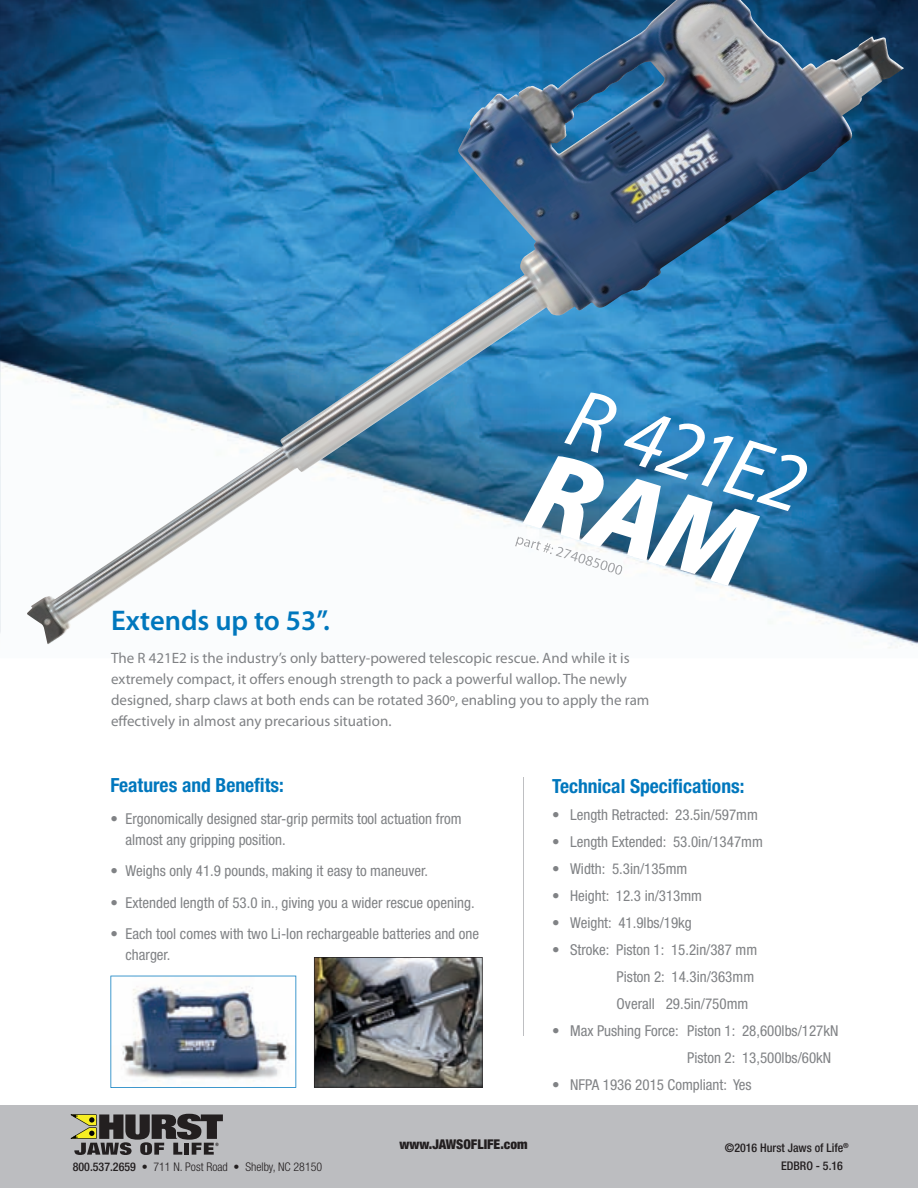
<style>
.page{position:relative;width:918px;height:1188px;background:#fff}
.page>*{position:absolute;margin:0;border:0;box-sizing:border-box;transform-origin:0 0}
.t1{font:italic 84px "Myriad Pro";color:#fff}
.t2{font:600 28.5px "Myriad Pro";color:#0077bd}
.t3{font:700 condensed 19.5px "Helvetica Neue LT Std";color:#0077bd}
.t4{font:condensed 15px/27px "Helvetica Neue LT Std";color:#808285}
.t5{font:15px/21px "Myriad Pro";color:#808285}
.t6{font:900 condensed 13.5px "Helvetica Neue LT Std";color:#231f20}
.t7{font:300 condensed 12px "Helvetica Neue LT Std";color:#231f20}
.t8{font:500 condensed 12px/18px "Helvetica Neue LT Std";color:#231f20}
.s1{font-weight:500}
.s2{font-weight:400}
</style>
<div class="page">
<div style="left:0;top:1105px;width:918px;height:83px;background:#bcbdc0"></div>
<svg style="left:71px;top:1114px;width:152px;height:41px"></svg>
<img style="left:0;top:0;width:918px;height:648px">
<hr style="left:523px;top:777px;width:1px;height:258px;background:#bebfc2">
<svg style="left:110px;top:976px;width:186px;height:112px"></svg>
<img style="left:27px;top:0;width:877px;height:645px">
<img style="left:314px;top:957px;width:169px;height:131px">
<svg style="left:515px;top:450px;width:245px;height:139px"></svg>
<h2 class="t2" style="left:111px;top:602px;width:220px">Extends up to 53”.</h2>
<h1 class="t1" style="left:585px;top:365px;width:246px;rotate:17deg">R 421E2</h1>
<p class="t5" style="left:111px;top:647px;width:540px">The R 421E2 is the industry’s only battery-powered telescopic rescue. And while it is extremely compact, it offers enough strength to pack a powerful wallop. The newly designed, sharp claws at both ends can be rotated 360º, enabling you to apply the ram effectively in almost any precarious situation.</p>
<h3 class="t3" style="left:111px;top:773px;width:175px">Features and Benefits:</h3>
<p class="t4" style="left:126px;top:808px;width:338px;line-height:21px;text-indent:-15px">• Ergonomically designed star-grip permits tool actuation from almost any gripping position.</p>
<p class="t4" style="left:111px;top:857px;width:319px">• Weighs only 41.9 pounds, making it easy to maneuver.</p>
<p class="t4" style="left:111px;top:889px;width:366px">• Extended length of 53.0 in., giving you a wider rescue opening.</p>
<p class="t4" style="left:126px;top:923px;width:355px;line-height:21px;text-indent:-15px">• Each tool comes with two Li-Ion rechargeable batteries and one charger.</p>
<p class="t7" style="left:73px;top:1159px;width:251px"><span class="s1">800.537.2659</span> <span class="s2">•</span> 711 N. Post Road <span class="s2">•</span> Shelby, NC 28150</p>
<p class="t6" style="left:400px;top:1136px;width:130px">www.JAWSOFLIFE.com</p>
<h3 class="t3" style="left:552px;top:774px;width:194px">Technical Specifications:</h3>
<p class="t4" style="left:552px;top:801px;width:207px">• Length Retracted: 23.5in/597mm</p>
<p class="t4" style="left:552px;top:828px;width:212px">• Length Extended: 53.0in/1347mm</p>
<p class="t4" style="left:552px;top:855px;width:137px">• Width: 5.3in/135mm</p>
<p class="t4" style="left:552px;top:882px;width:152px">• Height: 12.3 in/313mm</p>
<p class="t4" style="left:552px;top:909px;width:141px">• Weight: 41.9lbs/19kg</p>
<p class="t4" style="left:617px;top:936px;width:142px;text-indent:-64px">• Stroke: Piston 1: 15.2in/387 mm<br>Piston 2: 14.3in/363mm<br>Overall 29.5in/750mm</p>
<p class="t4" style="left:687px;top:1017px;width:153px;text-indent:-135px">• Max Pushing Force: Piston 1: 28,600lbs/127kN<br>Piston 2: 13,500lbs/60kN</p>
<p class="t4" style="left:552px;top:1071px;width:201px">• NFPA 1936 201 Compliant: Yes</p>
<p class="t4" style="left:657px;top:1071px;width:9px">5</p>
<p class="t8" style="left:781px;top:1139px;width:69px;text-indent:-56px">©2016 Hurst Jaws of Life<sup>®<br></sup>EDBRO - 5.16</p>
</div>
